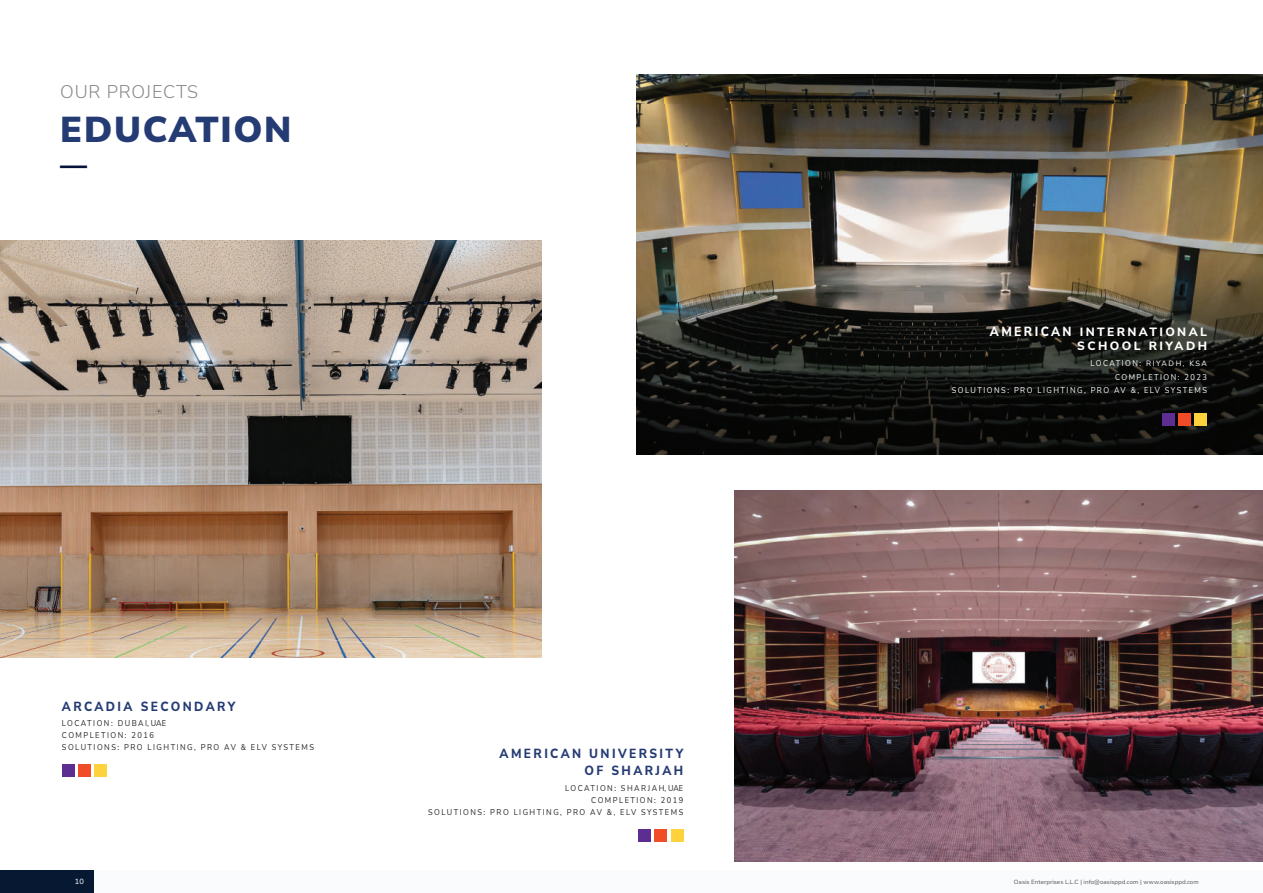
<style>
.page{position:relative;width:1263px;height:893px;background:#fff}
.page>*{position:absolute;margin:0;border:0;box-sizing:border-box;transform-origin:0 0}
.t1{font:900 36px "Nunito Sans";letter-spacing:.05em;color:#253b73}
.t2{font:900 27px "Nunito Sans";color:#061338}
.t3{font:300 18px "Nunito Sans";letter-spacing:.045em;color:#888787}
.t4{font:800 13.2px/16.5px "Nunito Sans";letter-spacing:.2em;color:#253b73;text-align:right;scale:.91 1}
.t5{font:800 12px/14.4px "Nunito Sans";letter-spacing:.2em;color:#fff;text-align:right}
.t6{font:8.25px/12px "Nunito Sans";letter-spacing:.2em;color:#1f2225;text-align:right;scale:.91 1}
.t7{font:8.25px/13.5px "Nunito Sans";letter-spacing:.2em;color:#fff;text-align:right;scale:.91 1}
.t8{font:7.5px "Nunito Sans";letter-spacing:.2em;color:#fff}
.t9{font:7.5px "Nunito Sans 10 pt";color:#fff}
.t10{font:6px "Nunito Sans 10 pt";color:#575756}
.s1{font-size:13.2px}
.s2{font-size:8.25px}
</style>
<div class="page">
<img style="left:637px;top:75px;width:626px;height:380px">
<img style="left:0;top:240px;width:541px;height:418px">
<div style="left:1162px;top:413px;width:13px;height:12px;background:#5c2e91"></div>
<div style="left:1178px;top:413px;width:13px;height:12px;background:#f04c28"></div>
<div style="left:1194px;top:413px;width:13px;height:12px;background:#fdd23d"></div>
<div style="left:638px;top:830px;width:13px;height:12px;background:#5c2e91"></div>
<div style="left:654px;top:830px;width:13px;height:12px;background:#f04c28"></div>
<div style="left:671px;top:830px;width:12px;height:12px;background:#fdd23d"></div>
<div style="left:62px;top:765px;width:13px;height:12px;background:#5c2e91"></div>
<div style="left:78px;top:765px;width:13px;height:12px;background:#f04c28"></div>
<div style="left:94px;top:765px;width:13px;height:12px;background:#fdd23d"></div>
<div style="left:93px;top:870px;width:1170px;height:23px;background:#fafbfc"></div>
<div style="left:0;top:870px;width:93px;height:23px;background:#071832"></div>
<img style="left:735px;top:491px;width:528px;height:370px">
<h3 class="t3" style="left:60px;top:80px;width:139px">OUR PROJECTS</h3>
<h1 class="t1" style="left:60px;top:103px;width:233px">EDUCATION</h1>
<h2 class="t2" style="left:60px;top:145px;width:28px">—</h2>
<h3 class="t4" style="left:62px;top:698px;width:192px">ARCADIA SECONDARY</h3>
<p class="t6" style="left:62px;top:717px;width:278px;text-align:left">LOCATION: DUBAI, UAE<br>COMPLETION: 2016<br>SOLUTIONS: PRO LIGHTING, PRO AV &amp; ELV SYSTEMS</p>
<h3 class="t4" style="left:500px;top:745px;width:203px">AMERICAN UNIVERSITY<br>OF SHARJAH</h3>
<p class="t6" style="left:428px;top:782px;width:282px">LOCATION: SHARJAH, UAE<br>COMPLETION: 2019<br>SOLUTIONS: PRO LIGHTING, PRO AV &amp;, ELV SYSTEMS</p>
<h3 class="t5" style="left:990px;top:324px;width:219px"><span class="s1">AMERICAN</span> INTERNATIONAL<br>SCHOOL RIYADH</h3>
<p class="t8" style="left:1090px;top:358px;width:118px"><span class="s2">LOCATION:</span> RIYADH, KSA</p>
<p class="t7" style="left:952px;top:370px;width:282px">COMPLETION: 2023<br>SOLUTIONS: PRO LIGHTING, PRO AV &amp;, ELV SYSTEMS</p>
<p class="t9" style="left:75px;top:876px;width:10px">10</p>
<p class="t10" style="left:1014px;top:878px;width:186px">Oasis Enterprises L.L.C | info@oasisppd.com | www.oasisppd.com</p>
</div>
